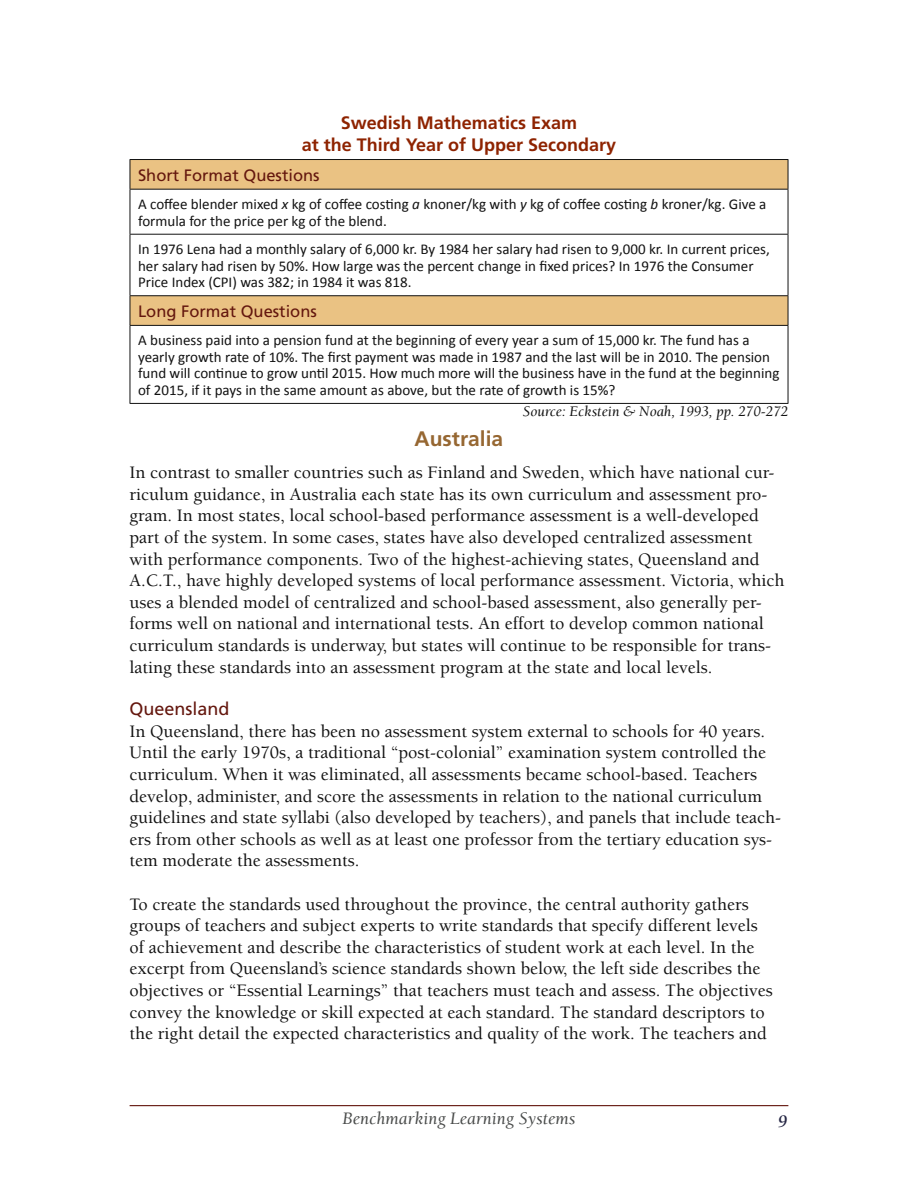
<style>
.page{position:relative;width:918px;height:1188px;background:#fff}
.page>*{position:absolute;margin:0;border:0;box-sizing:border-box;transform-origin:0 0}
.t1{font:700 21px "Frutiger LT Std";color:#966732}
.t2{font:500 18px/21.6px "Berkeley";color:#121212}
.t3{font:700 18px/21.6px "Frutiger LT Std";color:#8e2300;text-align:center}
.t4{font:italic 18px "Berkeley";color:#4a4c4b}
.t5{font:18px "Frutiger LT Std";color:#64170e}
.t6{font:italic 700 18px "Berkeley";color:#252644}
.t7{font:16.5px "Frutiger LT Std";color:#64170e}
.t8{font:15px/16.5px "Calibri";color:#121212}
.t9{font:italic 15px "Berkeley";color:#121212}
.s1{font-style:italic}
</style>
<div class="page">
<hr style="left:130px;top:1105px;width:658px;height:1px;background:#64170e">
<svg style="left:131px;top:160px;width:657px;height:165px"></svg>
<hr style="left:130px;top:159px;width:658px;height:1px;background:#121212">
<svg style="left:130px;top:160px;width:1px;height:29px"></svg>
<svg style="left:788px;top:160px;width:1px;height:29px"></svg>
<hr style="left:130px;top:189px;width:658px;height:1px;background:#121212">
<hr style="left:130px;top:190px;width:1px;height:44px;background:#121212">
<hr style="left:788px;top:190px;width:1px;height:44px;background:#121212">
<hr style="left:130px;top:234px;width:658px;height:1px;background:#121212">
<hr style="left:130px;top:235px;width:1px;height:60px;background:#121212">
<hr style="left:788px;top:235px;width:1px;height:60px;background:#121212">
<hr style="left:130px;top:326px;width:1px;height:77px;background:#121212">
<hr style="left:788px;top:326px;width:1px;height:77px;background:#121212">
<hr style="left:130px;top:403px;width:658px;height:1px;background:#121212">
<hr style="left:130px;top:295px;width:658px;height:1px;background:#121212">
<svg style="left:130px;top:296px;width:1px;height:29px"></svg>
<svg style="left:788px;top:296px;width:1px;height:29px"></svg>
<hr style="left:130px;top:325px;width:658px;height:1px;background:#121212">
<p class="t3" style="left:302px;top:112px;width:316px">Swedish Mathematics Exam<br>at the Third Year of Upper Secondary</p>
<p class="t7" style="left:138px;top:165px;width:183px">Short Format Questions</p>
<p class="t8" style="left:138px;top:195px;width:630px">A coffee blender mixed <span class="s1">x</span> kg of coffee costing <span class="s1">a</span> knoner/kg with <span class="s1">y</span> kg of coffee costing <span class="s1">b</span> kroner/kg. Give a formula for the price per kg of the blend.</p>
<p class="t8" style="left:138px;top:240px;width:633px">In 1976 Lena had a monthly salary of 6,000 kr. By 1984 her salary had risen to 9,000 kr. In current prices, her salary had risen by 50%. How large was the percent change in fixed prices? In 1976 the Consumer<br>Price Index (CPI) was 382; in 1984 it was 818.</p>
<p class="t7" style="left:138px;top:301px;width:180px">Long Format Questions</p>
<p class="t8" style="left:138px;top:331px;width:643px">A business paid into a pension fund at the beginning of every year a sum of 15,000 kr. The fund has a yearly growth rate of 10%. The first payment was made in 1987 and the last will be in 2010. The pension fund will continue to grow until 2015. How much more will the business have in the fund at the beginning of 2015, if it pays in the same amount as above, but the rate of growth is 15%?</p>
<p class="t9" style="left:523px;top:403px;width:267px">Source: Eckstein &amp; Noah, 1993, pp. 270-272</p>
<p class="t1" style="left:415px;top:426px;width:90px">Australia</p>
<p class="t2" style="left:130px;top:462px;width:657px">In contrast to smaller countries such as Finland and Sweden, which have national cur&shy;riculum guidance, in Australia each state has its own curriculum and assessment pro&shy;gram. In most states, local school-based performance assessment is a well-developed part of the system. In some cases, states have also developed centralized assessment with performance components. Two of the highest-achieving states, Queensland and A.C.T., have highly developed systems of local performance assessment. Victoria, which uses a blended model of centralized and school-based assessment, also generally per&shy;forms well on national and international tests. An effort to develop common national curriculum standards is underway, but states will continue to be responsible for trans&shy;lating these standards into an assessment program at the state and local levels.</p>
<p class="t5" style="left:130px;top:698px;width:102px">Queensland</p>
<p class="t2" style="left:130px;top:721px;width:653px">In Queensland, there has been no assessment system external to schools for 40 years.<br>Until the early 1970s, a traditional “post-colonial” examination system controlled the curriculum. When it was eliminated, all assessments became school-based. Teachers develop, administer, and score the assessments in relation to the national curriculum guidelines and state syllabi (also developed by teachers), and panels that include teach&shy;ers from other schools as well as at least one professor from the tertiary education sys&shy;tem moderate the assessments.</p>
<p class="t2" style="left:130px;top:894px;width:645px">To create the standards used throughout the province, the central authority gathers groups of teachers and subject experts to write standards that specify different levels of achievement and describe the characteristics of student work at each level. In the excerpt from Queensland’s science standards shown below, the left side describes the objectives or “Essential Learnings” that teachers must teach and assess. The objectives convey the knowledge or skill expected at each standard. The standard descriptors to the right detail the expected characteristics and quality of the work. The teachers and</p>
<p class="t4" style="left:342px;top:1109px;width:235px">Benchmarking Learning Systems</p>
<p class="t6" style="left:778px;top:1112px;width:11px">9</p>
</div>
